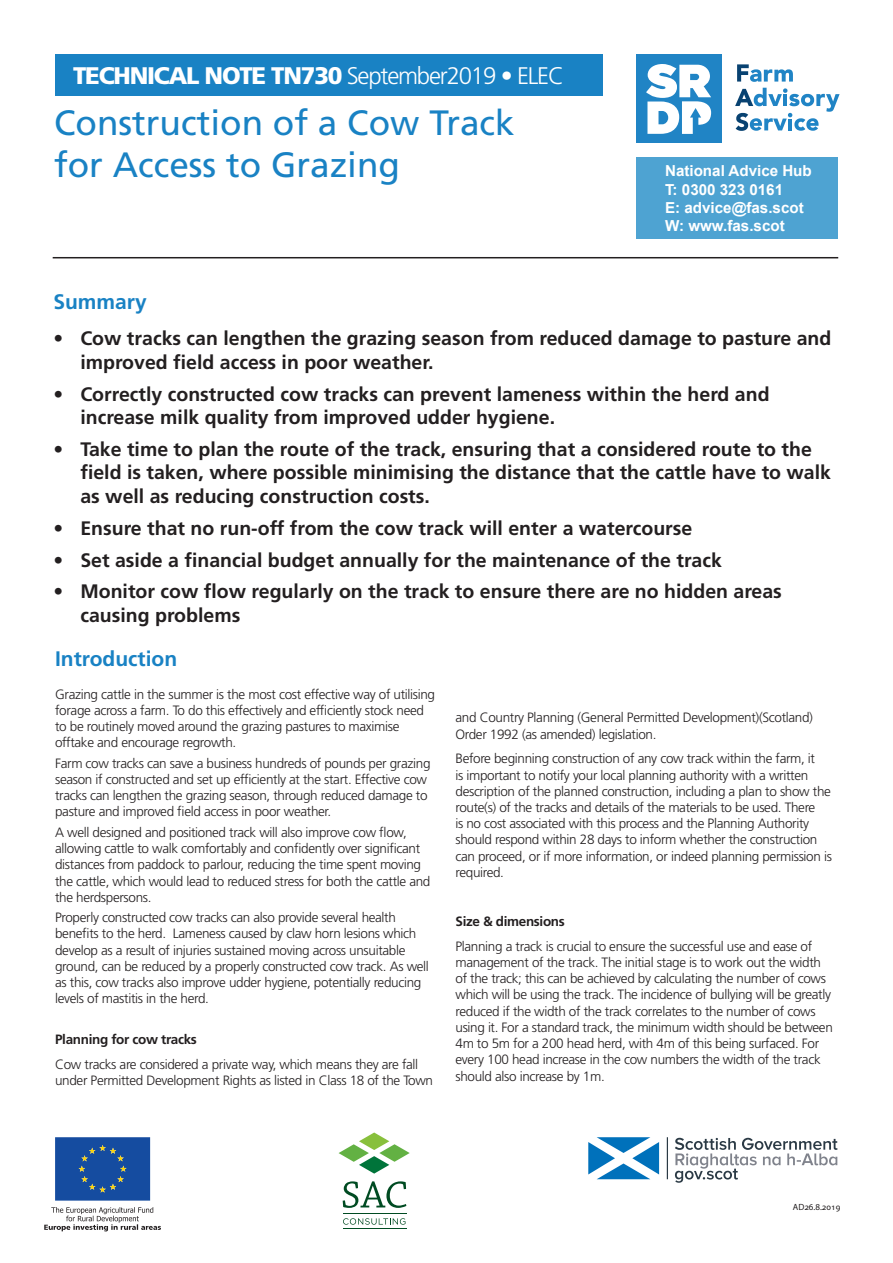
<style>
.page{position:relative;width:893px;height:1263px;background:#fff}
.page>*{position:absolute;margin:0;border:0;box-sizing:border-box;transform-origin:0 0}
.t1{font:35.25px/42.3px "Frutiger LT Std";color:#1982c4}
.t2{font:900 24px "Frutiger LT Std";letter-spacing:-.05em;color:#fff}
.t3{font:700 21px "Frutiger LT Std";color:#1982c4}
.t4{font:700 19.5px/23.4px "Frutiger LT Std";color:#231f20}
.t5{font:700 15.15px/18.1px "Arial";color:#fff}
.t6{font:300 13.5px/16.2px "Frutiger LT Std";letter-spacing:-.025em;color:#231f20}
.t7{font:700 13.5px "Frutiger LT Std";letter-spacing:-.025em;color:#231f20}
.t8{font:9px "Grandesign Neue Roman";color:#231f20}
.s1{font-weight:300}
</style>
<div class="page">
<svg style="left:343px;top:1181px;width:63px;height:27px"></svg>
<hr style="left:343px;top:1213px;width:63px;height:1px;background:#004b22">
<hr style="left:343px;top:1228px;width:63px;height:1px;background:#004b22">
<svg style="left:339px;top:1132px;width:71px;height:41px"></svg>
<svg style="left:343px;top:1218px;width:62px;height:7px"></svg>
<div style="left:636px;top:157px;width:202px;height:82px;background:#4ea3d2"></div>
<div style="left:636px;top:55px;width:86px;height:88px;background:#2084c5"></div>
<svg style="left:737px;top:64px;width:56px;height:18px"></svg>
<svg style="left:735px;top:88px;width:105px;height:43px"></svg>
<svg style="left:646px;top:64px;width:65px;height:70px"></svg>
<hr style="left:53px;top:257px;width:785px;height:1px;background:#231f20">
<hr style="left:667px;top:1137px;width:1px;height:42px;background:#2b3a45">
<svg style="left:588px;top:1137px;width:71px;height:42px"></svg>
<svg style="left:675px;top:1138px;width:163px;height:45px"></svg>
<svg style="left:55px;top:1137px;width:95px;height:63px;background:#1d519c"></svg>
<svg style="left:44px;top:1207px;width:117px;height:24px"></svg>
<div style="left:55px;top:54px;width:548px;height:41px;background:#1982c4"></div>
<h2 class="t2" style="left:73px;top:62px;width:492px">TECHNICAL NOTE TN730 <span class="s1">September2019 • ELEC</span></h2>
<h1 class="t1" style="left:54px;top:101px;width:462px">Construction of a Cow Track for Access to Grazing</h1>
<p class="t5" style="left:665px;top:162px;width:148px">National Advice Hub<br>T: 0300 323 0161<br>E: advice@fas.scot<br>W: www.fas.scot</p>
<h3 class="t3" style="left:53px;top:289px;width:95px">Summary</h3>
<h3 class="t4" style="left:80px;top:327px;width:752px;text-indent:-27px">• Cow tracks can lengthen the grazing season from reduced damage to pasture and improved field access in poor weather.</h3>
<h3 class="t4" style="left:80px;top:382px;width:691px;text-indent:-27px">• Correctly constructed cow tracks can prevent lameness within the herd and increase milk quality from improved udder hygiene.</h3>
<h3 class="t4" style="left:80px;top:437px;width:752px;text-indent:-27px">• Take time to plan the route of the track, ensuring that a considered route to the field is taken, where possible minimising the distance that the cattle have to walk as well as reducing construction costs.</h3>
<h3 class="t4" style="left:53px;top:516px;width:640px">• Ensure that no run-off from the cow track will enter a watercourse</h3>
<h3 class="t4" style="left:53px;top:548px;width:670px">• Set aside a financial budget annually for the maintenance of the track</h3>
<h3 class="t4" style="left:80px;top:580px;width:703px;text-indent:-27px">• Monitor cow flow regularly on the track to ensure there are no hidden areas causing problems</h3>
<h3 class="t3" style="left:55px;top:647px;width:124px">Introduction</h3>
<p class="t6" style="left:55px;top:686px;width:382px">Grazing cattle in the summer is the most cost effective way of utilising forage across a farm. To do this effectively and efficiently stock need to be routinely moved around the grazing pastures to maximise offtake and encourage regrowth.</p>
<p class="t6" style="left:55px;top:755px;width:377px">Farm cow tracks can save a business hundreds of pounds per grazing season if constructed and set up efficiently at the start. Effective cow tracks can lengthen the grazing season, through reduced damage to pasture and improved field access in poor weather.</p>
<p class="t6" style="left:55px;top:824px;width:377px">A well designed and positioned track will also improve cow flow, allowing cattle to walk comfortably and confidently over significant distances from paddock to parlour, reducing the time spent moving the cattle, which would lead to reduced stress for both the cattle and the herdspersons.</p>
<p class="t6" style="left:55px;top:909px;width:375px">Properly constructed cow tracks can also provide several health benefits to the herd. Lameness caused by claw horn lesions which develop as a result of injuries sustained moving across unsuitable ground, can be reduced by a properly constructed cow track. As well as this, cow tracks also improve udder hygiene, potentially reducing levels of mastitis in the herd.</p>
<p class="t7" style="left:55px;top:1031px;width:143px">Planning for cow tracks</p>
<p class="t6" style="left:55px;top:1056px;width:379px">Cow tracks are considered a private way, which means they are fall under Permitted Development Rights as listed in Class 18 of the Town</p>
<p class="t6" style="left:455px;top:710px;width:359px">and Country Planning (General Permitted Development)(Scotland)<br>Order 1992 (as amended) legislation.</p>
<p class="t6" style="left:455px;top:751px;width:378px">Before beginning construction of any cow track within the farm, it<br>is important to notify your local planning authority with a written description of the planned construction, including a plan to show the route(s) of the tracks and details of the materials to be used. There<br>is no cost associated with this process and the Planning Authority should respond within 28 days to inform whether the construction can proceed, or if more information, or indeed planning permission is required.</p>
<p class="t7" style="left:455px;top:913px;width:111px">Size &amp; dimensions</p>
<p class="t6" style="left:455px;top:938px;width:379px">Planning a track is crucial to ensure the successful use and ease of management of the track. The initial stage is to work out the width of the track; this can be achieved by calculating the number of cows which will be using the track. The incidence of bullying will be greatly reduced if the width of the track correlates to the number of cows using it. For a standard track, the minimum width should be between 4m to 5m for a 200 head herd, with 4m of this being surfaced. For every 100 head increase in the cow numbers the width of the track should also increase by 1m.</p>
<p class="t8" style="left:793px;top:1202px;width:49px">AD26.8.2019</p>
</div>
